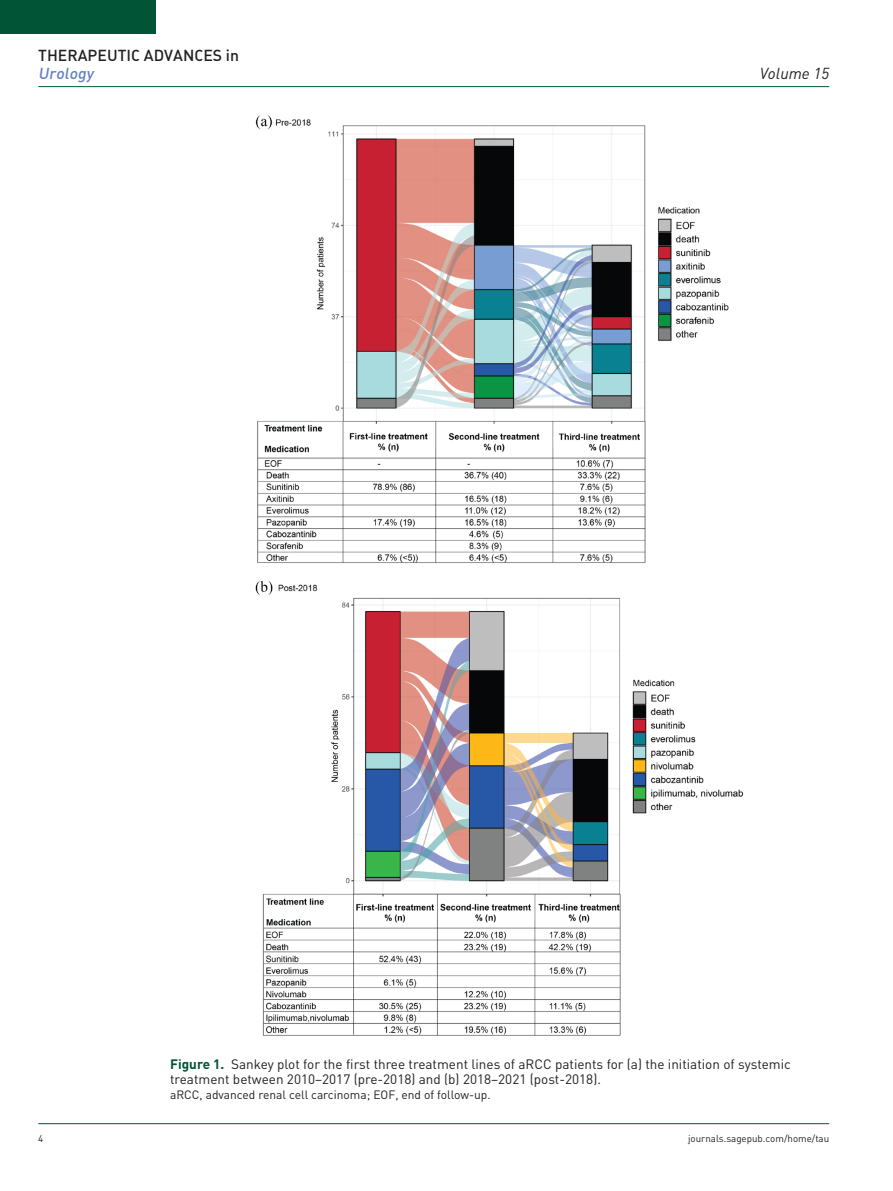
<style>
.page{position:relative;width:893px;height:1191px;background:#fff}
.page>*{position:absolute;margin:0;border:0;box-sizing:border-box;transform-origin:0 0}
.t1{font:15.75px "DIN Medium Alternate";color:#231f20}
.t2{font:italic 15.75px "DIN";color:#231f20}
.t3{font:italic 15.75px "DIN Medium Alternate";color:#6182c1}
.t4{font:13.5px/15.8px "DIN";color:#231f20}
.t5{font:12px "DIN";color:#231f20}
.t6{font:9.75px "DIN";color:#231f20}
.s1{font-weight:700;color:#015436}
</style>
<div class="page">
<hr style="left:38px;top:86px;width:791px;height:1px;background:#015436">
<hr style="left:38px;top:1123px;width:791px;height:1px;background:#015436">
<div style="left:0;top:0;width:155px;height:34px;background:#015436"></div>
<img style="left:255px;top:115px;width:488px;height:921px">
<p class="t1" style="left:38px;top:45px;width:202px">THERAPEUTIC ADVANCES IN</p>
<p class="t3" style="left:38px;top:63px;width:57px">U rology</p>
<p class="t2" style="left:760px;top:63px;width:71px">Volume 15</p>
<p class="t4" style="left:170px;top:1055px;width:622px"><span class="s1">Figure 1.</span> Sankey plot for the first three treatment lines of aRCC patients for (a) the initiation of systemic treatment between 2010–2017 (pre-2018) and (b) 2018–2021 (post-2018).</p>
<p class="t5" style="left:170px;top:1086px;width:322px">aRCC, advanced renal cell carcinoma; EOF, end of follow-up.</p>
<p class="t6" style="left:38px;top:1132px;width:7px">4</p>
<p class="t6" style="left:688px;top:1132px;width:143px">journals.sagepub.com/home/tau</p>
</div>
